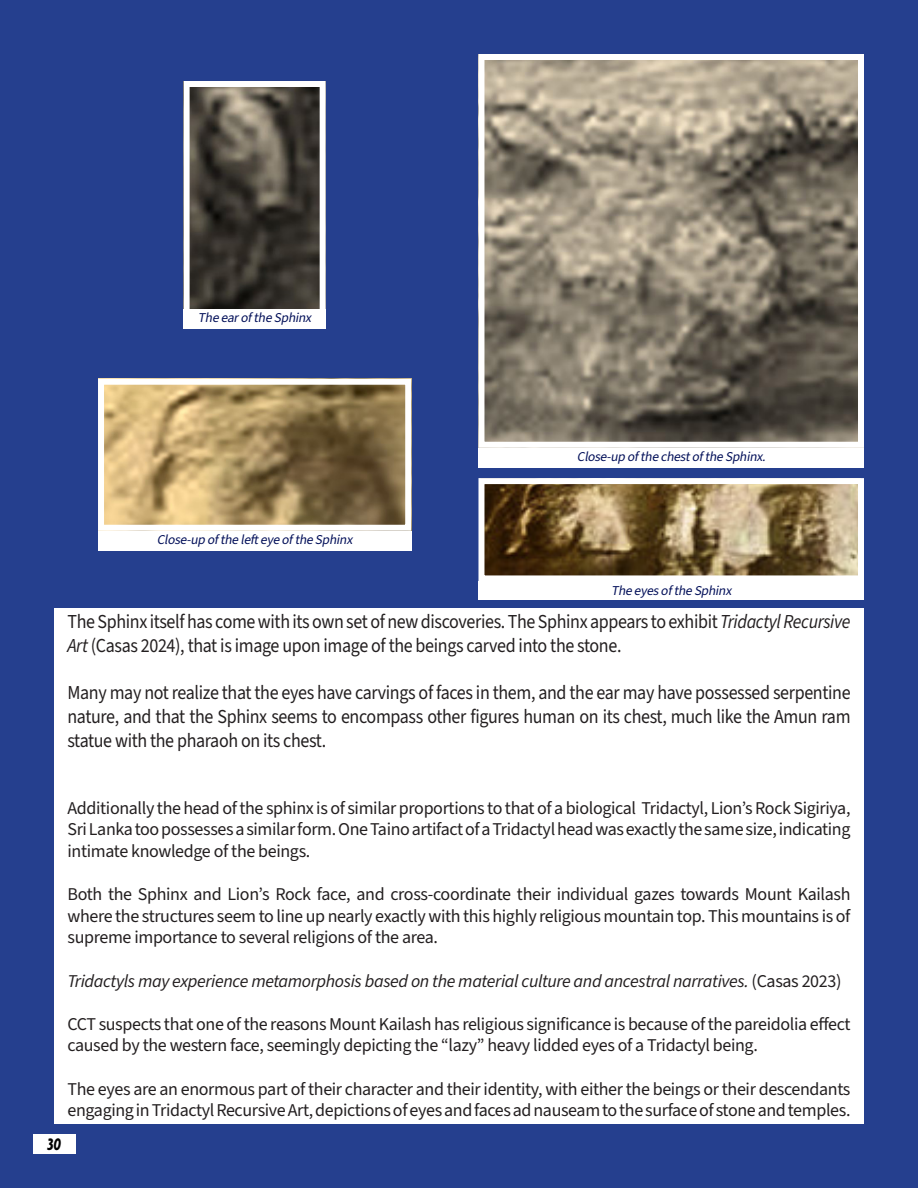
<style>
.page{position:relative;width:918px;height:1188px;background:#253f8e}
.page>*{position:absolute;margin:0;border:0;box-sizing:border-box;transform-origin:0 0}
.t1{font:19.8px/23.7px "Source Sans 3";letter-spacing:-.02em;color:#231f20;scale:.91 1}
.t2{font:18px/21.6px "Source Sans 3";letter-spacing:-.02em;color:#231f20;text-align:justify}
.t3{font:italic 18px "Source Sans 3";letter-spacing:-.02em;color:#231f20}
.PageNumber{font:italic 700 18px "Agenda";color:#000;scale:.81 1}
.t4{font:italic 13.5px "Source Sans 3";color:#031059}
.s1{font-style:italic}
.s2{font-style:normal}
</style>
<div class="page">
<div style="left:33px;top:1134px;width:42px;height:20px;background:#fff"></div>
<div style="left:54px;top:608px;width:810px;height:516px;background:#fff"></div>
<img style="left:485px;top:61px;width:372px;height:380px">
<div style="left:478px;top:54px;width:386px;height:394px;border:6px solid #fff"></div>
<div style="left:478px;top:448px;width:386px;height:20px;background:#fff"></div>
<img style="left:191px;top:88px;width:128px;height:221px">
<div style="left:184px;top:81px;width:142px;height:237px;border:6px solid #fff"></div>
<div style="left:184px;top:309px;width:142px;height:20px;background:#fff"></div>
<img style="left:485px;top:485px;width:372px;height:89px">
<div style="left:478px;top:478px;width:386px;height:103px;border:6px solid #fff"></div>
<div style="left:478px;top:581px;width:386px;height:19px;background:#fff"></div>
<img style="left:105px;top:386px;width:299px;height:138px">
<div style="left:98px;top:379px;width:313px;height:152px;border:6px solid #fff"></div>
<div style="left:98px;top:531px;width:313px;height:20px;background:#fff"></div>
<p class="t4" style="left:198px;top:309px;width:118px">The earofthe Sphinx</p>
<p class="t4" style="left:157px;top:531px;width:200px">Close-up ofthe left eye ofthe Sphinx</p>
<p class="t4" style="left:577px;top:448px;width:193px">Close-up ofthe chestofthe Sphinx.</p>
<p class="t4" style="left:611px;top:582px;width:125px">The eyesofthe Sphinx</p>
<p class="t1" style="left:68px;top:610px;width:862px">The Sphinx itself has come with its own set of new discoveries. The Sphinx appears to exhibit <span class="s1">Tridactyl Recursive<br>Art</span> (Casas 2024), that is image upon image of the beings carved into the stone.</p>
<p class="t1" style="left:68px;top:681px;width:862px;text-align:justify">Many may not realize that the eyes have carvings of faces in them, and the ear may have possessed serpentine nature, and that the Sphinx seems to encompass other figures human on its chest, much like the Amun ram statue with the pharaoh on its chest.</p>
<p class="t2" style="left:68px;top:797px;width:784px">Additionally the head of the sphinx is of similar proportions to that of a biological Tridactyl, Lion’s Rock Sigiriya, Sri Lanka too possesses a similar form. One Taino artifact of a Tridactyl head was exactly the same size, indicating intimate knowledge of the beings.</p>
<p class="t2" style="left:68px;top:883px;width:785px">Both the Sphinx and Lion’s Rock face, and cross-coordinate their individual gazes towards Mount Kailash where the structures seem to line up nearly exactly with this highly religious mountain top. This mountains is of supreme importance to several religions of the area.</p>
<p class="t3" style="left:68px;top:969px;width:775px">Tridactyls may experience metamorphosis based on the material culture and ancestral narratives. <span class="s2">(Casas 2023)</span></p>
<p class="t2" style="left:68px;top:1013px;width:785px">CCT suspects that one of the reasons Mount Kailash has religious significance is because of the pareidolia effect caused by the western face, seemingly depicting the “lazy” heavy lidded eyes of a Tridactyl being.</p>
<p class="t2" style="left:68px;top:1078px;width:785px">The eyes are an enormous part of their character and their identity, with either the beings or their descendants engaging in Tridactyl Recursive Art, depictions of eyes and faces ad nauseam to the surface of stone and temples.</p>
<p class="PageNumber" style="left:47px;top:1134px;width:19px">30</p>
</div>
